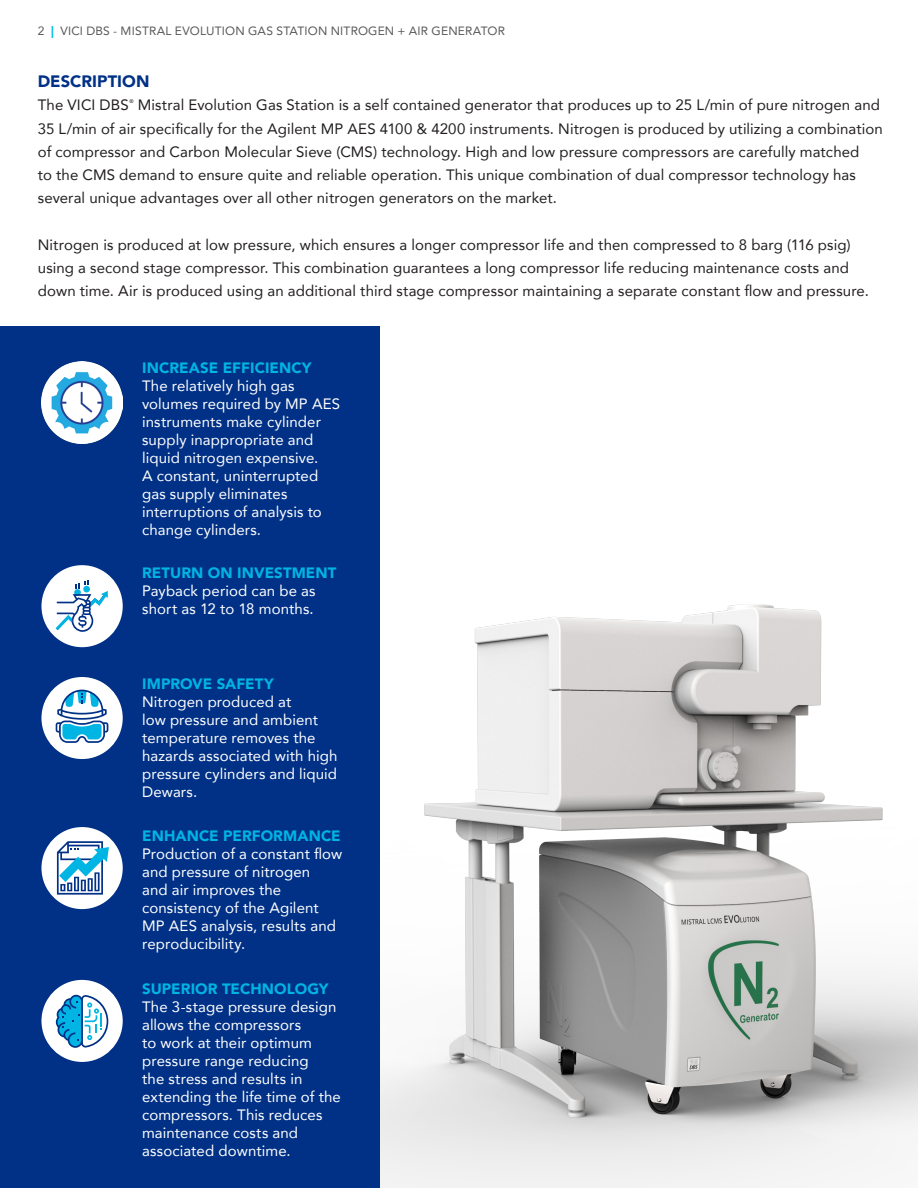
<style>
.page{position:relative;width:918px;height:1188px;background:#fff}
.page>*{position:absolute;margin:0;border:0;box-sizing:border-box;transform-origin:0 0}
.t1{font:900 16.5px "Avenir";letter-spacing:.005em;color:#003186}
.t2{font:15px/23.2px "Avenir";letter-spacing:.01em;color:#231f20}
.t3{font:15px/18px "Avenir";letter-spacing:.01em;color:#fff}
.t4{font:900 15px "Avenir";letter-spacing:.005em;color:#00b4e3}
.t5{font:12px "Avenir";letter-spacing:.015em;color:#57585a}
.t6{font:5.25px "Avenir";color:#231f20}
.s1{font-weight:900;color:#00c3e9}
</style>
<div class="page">
<img style="left:379px;top:568px;width:539px;height:620px">
<div style="left:0;top:327px;width:379px;height:861px;background:#003186"></div>
<img style="left:41px;top:362px;width:82px;height:82px">
<div style="left:41px;top:565px;width:82px;height:82px;background:#fff;border-radius:50%"></div>
<svg style="left:56px;top:581px;width:52px;height:51px"></svg>
<div style="left:41px;top:827px;width:82px;height:82px;background:#fff;border-radius:50%"></div>
<svg style="left:57px;top:841px;width:52px;height:54px"></svg>
<div style="left:41px;top:677px;width:82px;height:82px;background:#fff;border-radius:50%"></div>
<svg style="left:56px;top:690px;width:52px;height:53px"></svg>
<div style="left:41px;top:980px;width:82px;height:82px;background:#fff;border-radius:50%"></div>
<svg style="left:56px;top:995px;width:52px;height:53px"></svg>
<p class="t5" style="left:38px;top:21px;width:469px">2 <span class="s1">|</span> VICI DBS - MISTRAL EVOLUTION GAS STATION NITROGEN + AIR GENERATOR</p>
<p class="t1" style="left:38px;top:67px;width:113px">DESCRIPTION</p>
<p class="t2" style="left:38px;top:93px;width:92px">The VICI DBS</p>
<p class="t6" style="left:129px;top:97px;width:6px">®</p>
<p class="t2" style="left:38px;top:93px;width:846px;text-indent:100px">Mistral Evolution Gas Station is a self contained generator that produces up to 25 L/min of pure nitrogen and 35 L/min of air specifically for the Agilent MP AES 4100 &amp; 4200 instruments. Nitrogen is produced by utilizing a combination of compressor and Carbon Molecular Sieve (CMS) technology. High and low pressure compressors are carefully matched<br>to the CMS demand to ensure quite and reliable operation. This unique combination of dual compressor technology has several unique advantages over all other nitrogen generators on the market.</p>
<p class="t2" style="left:38px;top:232px;width:833px">Nitrogen is produced at low pressure, which ensures a longer compressor life and then compressed to 8 barg (116 psig) using a second stage compressor. This combination guarantees a long compressor life reducing maintenance costs and down time. Air is produced using an additional third stage compressor maintaining a separate constant flow and pressure.</p>
<p class="t4" style="left:142px;top:355px;width:171px">INCREASE EFFICIENCY</p>
<p class="t3" style="left:142px;top:377px;width:200px">The relatively high gas volumes required by MP AES instruments make cylinder supply inappropriate and liquid nitrogen expensive.<br>A constant, uninterrupted gas supply eliminates interruptions of analysis to change cylinders.</p>
<p class="t4" style="left:142px;top:559px;width:196px">RETURN ON INVESTMENT</p>
<p class="t3" style="left:142px;top:581px;width:175px">Payback period can be as short as 12 to 18 months.</p>
<p class="t4" style="left:142px;top:671px;width:133px">IMPROVE SAFETY</p>
<p class="t3" style="left:142px;top:693px;width:197px">Nitrogen produced at<br>low pressure and ambient temperature removes the hazards associated with high pressure cylinders and liquid<br>Dewars.</p>
<p class="t4" style="left:142px;top:823px;width:200px">ENHANCE PERFORMANCE</p>
<p class="t3" style="left:142px;top:844px;width:202px">Production of a constant flow and pressure of nitrogen<br>and air improves the consistency of the Agilent<br>MP AES analysis, results and reproducibility.</p>
<p class="t4" style="left:142px;top:976px;width:188px">SUPERIOR TECHNOLOGY</p>
<p class="t3" style="left:142px;top:997px;width:200px">The 3-stage pressure design allows the compressors<br>to work at their optimum pressure range reducing<br>the stress and results in extending the life time of the compressors. This reduces maintenance costs and associated downtime.</p>
</div>
